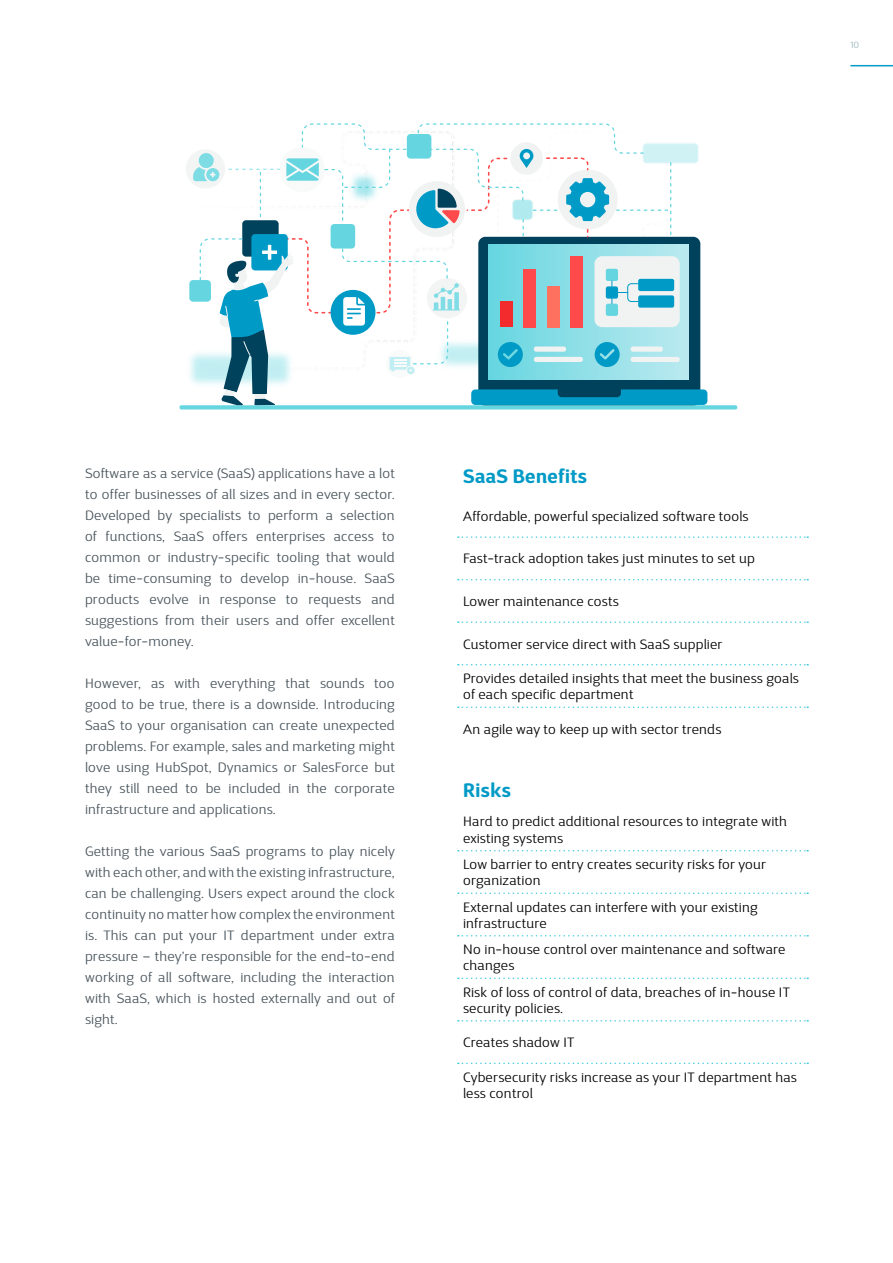
<style>
.page{position:relative;width:893px;height:1263px;background:#fff}
.page>*{position:absolute;margin:0;border:0;box-sizing:border-box;transform-origin:0 0}
.t1{font:700 19.5px "D Sari";letter-spacing:.025em;color:#009ac6}
.t2{font:300 13.5px/21px "D Sari";letter-spacing:.025em;color:#48545b;text-align:justify}
.t3{font:300 13.5px/16.2px "D Sari";letter-spacing:.025em;color:#000}
.t4{font:300 9px "D Sari";color:#93b1b9}
</style>
<div class="page">
<hr style="left:850px;top:65px;width:43px;height:1px;background:#009ac6">
<svg style="left:458px;top:536px;width:350px;height:2px"></svg>
<svg style="left:458px;top:579px;width:350px;height:1px"></svg>
<svg style="left:458px;top:621px;width:350px;height:2px"></svg>
<svg style="left:458px;top:664px;width:350px;height:1px"></svg>
<svg style="left:458px;top:706px;width:350px;height:2px"></svg>
<svg style="left:458px;top:850px;width:350px;height:1px"></svg>
<svg style="left:458px;top:892px;width:350px;height:2px"></svg>
<svg style="left:458px;top:935px;width:350px;height:1px"></svg>
<svg style="left:458px;top:977px;width:350px;height:2px"></svg>
<svg style="left:458px;top:1020px;width:350px;height:1px"></svg>
<svg style="left:458px;top:1062px;width:350px;height:2px"></svg>
<div style="left:189px;top:280px;width:22px;height:22px;background:#65d6e0;border-radius:4px"></div>
<div style="left:186px;top:149px;width:39px;height:40px;background:#f1f3f3;border-radius:50%"></div>
<svg style="left:179px;top:405px;width:558px;height:4px;background:#68d4dd"></svg>
<svg style="left:193px;top:123px;width:515px;height:282px"></svg>
<p class="t4" style="left:850px;top:39px;width:10px">10</p>
<p class="t2" style="left:85px;top:463px;width:311px">Software as a service (SaaS) applications have a lot to offer businesses of all sizes and in every sector.<br>Developed by specialists to perform a selection of functions, SaaS offers enterprises access to common or industry-specific tooling that would be time-consuming to develop in-house. SaaS products evolve in response to requests and suggestions from their users and offer excellent value-for-money.</p>
<p class="t2" style="left:85px;top:673px;width:311px">However, as with everything that sounds too good to be true, there is a downside. Introducing SaaS to your organisation can create unexpected problems. For example, sales and marketing might love using HubSpot, Dynamics or SalesForce but they still need to be included in the corporate infrastructure and applications.</p>
<p class="t2" style="left:85px;top:841px;width:311px">Getting the various SaaS programs to play nicely with each other, and with the existing infrastructure, can be challenging. Users expect around the clock continuity no matter how complex the environment is. This can put your IT department under extra pressure – they’re responsible for the end-to-end working of all software, including the interaction with SaaS, which is hosted externally and out of sight.</p>
<h1 class="t1" style="left:463px;top:463px;width:125px">SaaS Benefits</h1>
<p class="t3" style="left:463px;top:508px;width:287px">Affordable, powerful specialized software tools</p>
<p class="t3" style="left:463px;top:551px;width:293px">Fast-track adoption takes just minutes to set up</p>
<p class="t3" style="left:463px;top:593px;width:157px">Lower maintenance costs</p>
<p class="t3" style="left:463px;top:636px;width:261px">Customer service direct with SaaS supplier</p>
<p class="t3" style="left:463px;top:670px;width:337px">Provides detailed insights that meet the business goals of each specific department</p>
<p class="t3" style="left:463px;top:721px;width:260px">An agile way to keep up with sector trends</p>
<h1 class="t1" style="left:463px;top:778px;width:49px">Risks</h1>
<p class="t3" style="left:463px;top:813px;width:325px">Hard to predict additional resources to integrate with existing systems</p>
<p class="t3" style="left:463px;top:856px;width:304px">Low barrier to entry creates security risks for your organization</p>
<p class="t3" style="left:463px;top:899px;width:296px">External updates can interfere with your existing infrastructure</p>
<p class="t3" style="left:463px;top:941px;width:324px">No in-house control over maintenance and software changes</p>
<p class="t3" style="left:463px;top:984px;width:328px">Risk of loss of control of data, breaches of in-house IT security policies.</p>
<p class="t3" style="left:463px;top:1034px;width:113px">Creates shadow IT</p>
<p class="t3" style="left:463px;top:1069px;width:335px">Cybersecurity risks increase as your IT department has less control</p>
</div>
